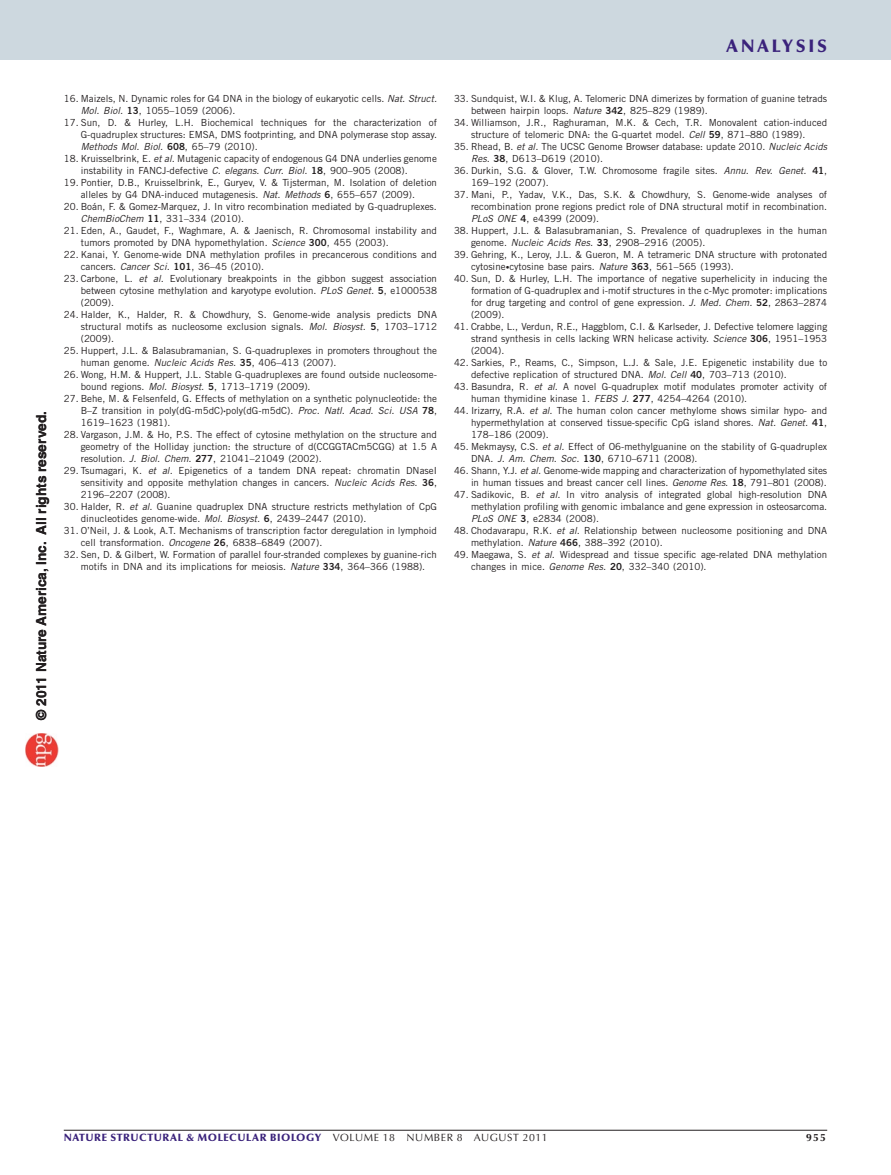
<style>
.page{position:relative;width:891px;height:1175px;background:#fff}
.page>*{position:absolute;margin:0;border:0;box-sizing:border-box;transform-origin:0 0}
.t1{font:900 18px "Optima LT Std";letter-spacing:.145em;color:#3a227b}
.t2{font:700 13.65px "Helvetica LT Std";color:#231f20}
.t3{font:900 10.5px "Optima LT Std";letter-spacing:.05em;color:#3a227b}
.t4{font:700 10.5px "Optima LT Std";color:#231f20}
.pReference2{font:9.75px/12px "Trade Gothic LT Std";color:#231f20}
.s1{font-style:inherit}
.s2{font-style:italic}
.s3{font-family:"Trade Gothic LT Std Bd 2"}
.s4{font-size:7.5px}
.s5{font-weight:400;color:#231f20}
</style>
<div class="page">
<div style="left:0;top:0;width:891px;height:60px;background:#cdd8df"></div>
<hr style="left:64px;top:1130px;width:763px;height:1px;background:#231f20">
<img style="left:25px;top:733px;width:33px;height:33px">
<h2 class="t2" style="left:33px;top:719px;width:310px;rotate:-90deg">© 201<span class="s1">1</span> Nature America, Inc. All rights reserved.</h2>
<p class="pReference2" style="left:81px;top:93px;width:358px;text-indent:-17px">16. Maizels, N. Dynamic roles for G4 DNA in the biology of eukaryotic cells. <span class="s2">Nat. Struct.<br>Mol. Biol.</span> <span class="s3">13</span>, 1055–1059 (2006).</p>
<p class="pReference2" style="left:81px;top:117px;width:358px;text-align:justify;text-indent:-17px">17. Sun, D. &amp; Hurley, L.H. Biochemical techniques for the characterization of G-quadruplex structures: EMSA, DMS footprinting, and DNA polymerase stop assay.<br><span class="s2">Methods Mol. Biol.</span> <span class="s3">608</span>, 65–79 (2010).</p>
<p class="pReference2" style="left:81px;top:153px;width:358px;text-indent:-17px">18. Kruisselbrink, E. <span class="s2">et al.</span> Mutagenic capacity of endogenous G4 DNA underlies genome instability in FANCJ-defective <span class="s2">C. elegans</span>. <span class="s2">Curr. Biol.</span> <span class="s3">18</span>, 900–905 (2008).</p>
<p class="pReference2" style="left:64px;top:177px;width:375px;text-align:center">19. Pontier, D.B., Kruisselbrink, E., Guryev, V. &amp; Tijsterman, M. Isolation of deletion alleles by G4 DNA-induced mutagenesis. <span class="s2">Nat. Methods</span> <span class="s3">6</span>, 655–657 (2009).</p>
<p class="pReference2" style="left:81px;top:201px;width:358px;text-indent:-17px">20. Boán, F. &amp; Gomez-Marquez, J. In vitro recombination mediated by G-quadruplexes.<br><span class="s2">ChemBioChem</span> <span class="s3">11</span>, 331–334 (2010).</p>
<p class="pReference2" style="left:81px;top:225px;width:358px;text-indent:-17px">21. Eden, A., Gaudet, F., Waghmare, A. &amp; Jaenisch, R. Chromosomal instability and tumors promoted by DNA hypomethylation. <span class="s2">Science</span> <span class="s3">300</span>, 455 (2003).</p>
<p class="pReference2" style="left:81px;top:249px;width:358px;text-indent:-17px">22. Kanai, Y. Genome-wide DNA methylation profiles in precancerous conditions and cancers. <span class="s2">Cancer Sci.</span> <span class="s3">101</span>, 36–45 (2010).</p>
<p class="pReference2" style="left:81px;top:273px;width:358px;text-align:justify;text-indent:-17px">23. Carbone, L. <span class="s2">et al.</span> Evolutionary breakpoints in the gibbon suggest association between cytosine methylation and karyotype evolution. <span class="s2">PLoS Genet.</span> <span class="s3">5</span>, e1000538 (2009).</p>
<p class="pReference2" style="left:81px;top:309px;width:358px;text-align:justify;text-indent:-17px">24. Halder, K., Halder, R. &amp; Chowdhury, S. Genome-wide analysis predicts DNA structural motifs as nucleosome exclusion signals. <span class="s2">Mol. Biosyst.</span> <span class="s3">5</span>, 1703–1712 (2009).</p>
<p class="pReference2" style="left:81px;top:345px;width:358px;text-indent:-17px">25. Huppert, J.L. &amp; Balasubramanian, S. G-quadruplexes in promoters throughout the human genome. <span class="s2">Nucleic Acids Res.</span> <span class="s3">35</span>, 406–413 (2007).</p>
<p class="pReference2" style="left:81px;top:369px;width:358px;text-indent:-17px">26. Wong, H.M. &amp; Huppert, J.L. Stable G-quadruplexes are found outside nucleosome&shy;bound regions. <span class="s2">Mol. Biosyst.</span> <span class="s3">5</span>, 1713–1719 (2009).</p>
<p class="pReference2" style="left:81px;top:393px;width:358px;text-align:justify;text-indent:-17px">27. Behe, M. &amp; Felsenfeld, G. Effects of methylation on a synthetic polynucleotide: the B–Z transition in poly(dG-m5dC)<sup>•</sup>poly(dG-m5dC). <span class="s2">Proc. Natl. Acad. Sci. USA</span> <span class="s3">78</span>, 1619–1623 (1981).</p>
<p class="pReference2" style="left:81px;top:429px;width:358px;text-align:justify;text-indent:-17px">28. Vargason, J.M. &amp; Ho, P.S. The effect of cytosine methylation on the structure and geometry of the Holliday junction: the structure of d(CCGGTACm5CGG) at 1.5 A resolution. <span class="s2">J. Biol. Chem.</span> <span class="s3">277</span>, 21041–21049 (2002).</p>
<p class="pReference2" style="left:81px;top:465px;width:358px;text-align:justify;text-indent:-17px">29. Tsumagari, K. <span class="s2">et al.</span> Epigenetics of a tandem DNA repeat: chromatin DNaseI sensitivity and opposite methylation changes in cancers. <span class="s2">Nucleic Acids Res.</span> <span class="s3">36</span>, 2196–2207 (2008).</p>
<p class="pReference2" style="left:81px;top:501px;width:358px;text-indent:-17px">30. Halder, R. <span class="s2">et al.</span> Guanine quadruplex DNA structure restricts methylation of CpG dinucleotides genome-wide. <span class="s2">Mol. Biosyst.</span> <span class="s3">6</span>, 2439–2447 (2010).</p>
<p class="pReference2" style="left:81px;top:525px;width:358px;text-indent:-17px">31. O’Neil, J. &amp; Look, A.T. Mechanisms of transcription factor deregulation in lymphoid cell transformation. <span class="s2">Oncogene</span> <span class="s3">26</span>, 6838–6849 (2007).</p>
<p class="pReference2" style="left:64px;top:549px;width:375px;text-align:center">32. Sen, D. &amp; Gilbert, W. Formation of parallel four-stranded complexes by guanine-rich motifs in DNA and its implications for meiosis. <span class="s2">Nature</span> <span class="s3">334</span>, 364–366 (1988).</p>
<h1 class="t1" style="left:726px;top:36px;width:103px">ANALYSIS</h1>
<p class="pReference2" style="left:471px;top:93px;width:358px;text-indent:-17px">33. Sundquist, W.I. &amp; Klug, A. Telomeric DNA dimerizes by formation of guanine tetrads between hairpin loops. <span class="s2">Nature</span> <span class="s3">342</span>, 825–829 (1989).</p>
<p class="pReference2" style="left:454px;top:117px;width:375px;text-align:center">34. Williamson, J.R., Raghuraman, M.K. &amp; Cech, T.R. Monovalent cation-induced structure of telomeric DNA: the G-quartet model. <span class="s2">Cell</span> <span class="s3">59</span>, 871–880 (1989).</p>
<p class="pReference2" style="left:471px;top:141px;width:358px;text-indent:-17px">35. Rhead, B. <span class="s2">et al.</span> The UCSC Genome Browser database: update 2010. <span class="s2">Nucleic Acids<br>Res.</span> <span class="s3">38</span>, D613–D619 (2010).</p>
<p class="pReference2" style="left:471px;top:165px;width:358px;text-indent:-17px">36. Durkin, S.G. &amp; Glover, T.W. Chromosome fragile sites. <span class="s2">Annu. Rev. Genet.</span> <span class="s3">41</span>,<br>169–192 (2007).</p>
<p class="pReference2" style="left:471px;top:189px;width:358px;text-align:justify;text-indent:-17px">37. Mani, P., Yadav, V.K., Das, S.K. &amp; Chowdhury, S. Genome-wide analyses of recombination prone regions predict role of DNA structural motif in recombination.<br><span class="s2">PLoS ONE</span> <span class="s3">4</span>, e4399 (2009).</p>
<p class="pReference2" style="left:471px;top:225px;width:358px;text-indent:-17px">38. Huppert, J.L. &amp; Balasubramanian, S. Prevalence of quadruplexes in the human genome. <span class="s2">Nucleic Acids Res.</span> <span class="s3">33</span>, 2908–2916 (2005).</p>
<p class="pReference2" style="left:471px;top:249px;width:358px;text-indent:-17px">39. Gehring, K., Leroy, J.L. &amp; Gueron, M. A tetrameric DNA structure with protonated cytosine<span class="s4">•</span>cytosine base pairs. <span class="s2">Nature</span> <span class="s3">363</span>, 561–565 (1993).</p>
<p class="pReference2" style="left:471px;top:273px;width:358px;text-align:justify;text-indent:-17px">40. Sun, D. &amp; Hurley, L.H. The importance of negative superhelicity in inducing the formation of G-quadruplex and i-motif structures in the c-Myc promoter: implications for drug targeting and control of gene expression. <span class="s2">J. Med. Chem.</span> <span class="s3">52</span>, 2863–2874 (2009).</p>
<p class="pReference2" style="left:471px;top:321px;width:358px;text-align:justify;text-indent:-17px">41. Crabbe, L., Verdun, R.E., Haggblom, C.I. &amp; Karlseder, J. Defective telomere lagging strand synthesis in cells lacking WRN helicase activity. <span class="s2">Science</span> <span class="s3">306</span>, 1951–1953 (2004).</p>
<p class="pReference2" style="left:471px;top:357px;width:358px;text-indent:-17px">42. Sarkies, P., Reams, C., Simpson, L.J. &amp; Sale, J.E. Epigenetic instability due to defective replication of structured DNA. <span class="s2">Mol. Cell</span> <span class="s3">40</span>, 703–713 (2010).</p>
<p class="pReference2" style="left:471px;top:381px;width:358px;text-indent:-17px">43. Basundra, R. <span class="s2">et al.</span> A novel G-quadruplex motif modulates promoter activity of human thymidine kinase 1. <span class="s2">FEBS J.</span> <span class="s3">277</span>, 4254–4264 (2010).</p>
<p class="pReference2" style="left:471px;top:405px;width:358px;text-align:justify;text-indent:-17px">44. Irizarry, R.A. <span class="s2">et al.</span> The human colon cancer methylome shows similar hypo- and hypermethylation at conserved tissue-specific CpG island shores. <span class="s2">Nat. Genet.</span> <span class="s3">41</span>, 178–186 (2009).</p>
<p class="pReference2" style="left:471px;top:441px;width:358px;text-indent:-17px">45. Mekmaysy, C.S. <span class="s2">et al.</span> Effect of O6-methylguanine on the stability of G-quadruplex<br>DNA. <span class="s2">J. Am. Chem. Soc.</span> <span class="s3">130</span>, 6710–6711 (2008).</p>
<p class="pReference2" style="left:454px;top:465px;width:375px;text-align:right">46. Shann, Y.J. <span class="s2">et al.</span> Genome-wide mapping and characterization of hypomethylated sites in human tissues and breast cancer cell lines. <span class="s2">Genome Res.</span> <span class="s3">18</span>, 791–801 (2008).</p>
<p class="pReference2" style="left:471px;top:489px;width:358px;text-align:justify;text-indent:-17px">47. Sadikovic, B. <span class="s2">et al.</span> In vitro analysis of integrated global high-resolution DNA methylation profiling with genomic imbalance and gene expression in osteosarcoma.<br><span class="s2">PLoS ONE</span> <span class="s3">3</span>, e2834 (2008).</p>
<p class="pReference2" style="left:471px;top:525px;width:358px;text-indent:-17px">48. Chodavarapu, R.K. <span class="s2">et al.</span> Relationship between nucleosome positioning and DNA methylation. <span class="s2">Nature</span> <span class="s3">466</span>, 388–392 (2010).</p>
<p class="pReference2" style="left:471px;top:549px;width:358px;text-indent:-17px">49. Maegawa, S. <span class="s2">et al.</span> Widespread and tissue specific age-related DNA methylation changes in mice. <span class="s2">Genome Res.</span> <span class="s3">20</span>, 332–340 (2010).</p>
<p class="t3" style="left:64px;top:1130px;width:485px">NATURE STRUCTURAL &amp; MOLECULAR BIOLOGY <span class="s5">VOLUME 18 NUMBER 8 AUGUST 2011</span></p>
<p class="t4" style="left:806px;top:1130px;width:21px">955</p>
</div>
